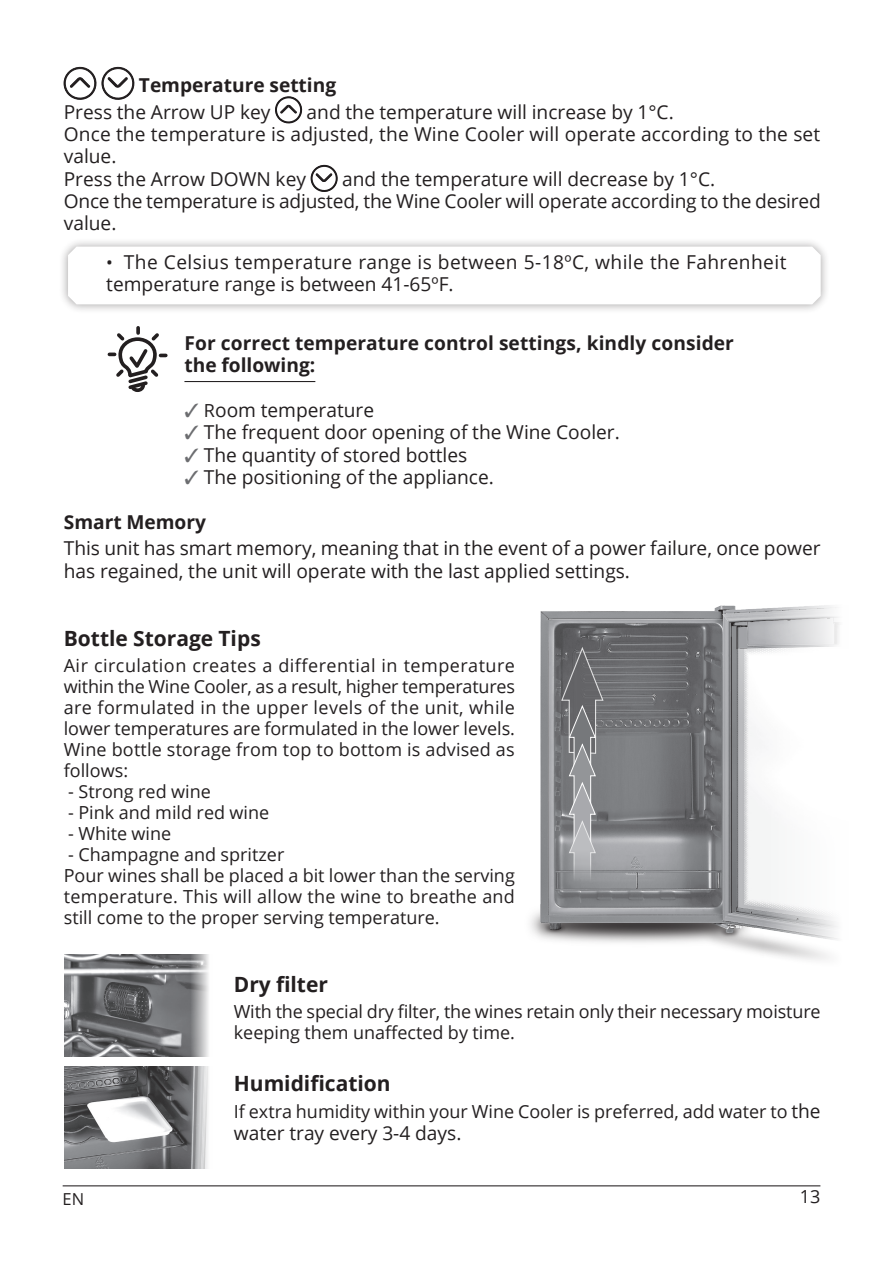
<style>
.page{position:relative;width:893px;height:1263px;background:#fff}
.page>*{position:absolute;margin:0;border:0;box-sizing:border-box;transform-origin:0 0}
.t1{font:700 21px "Open Sans";color:#231f20}
.t2{font:19.2px/22.4px "Open Sans";color:#231f20}
.t3{font:19.2px/22.4px "Open Sans";letter-spacing:.02em;color:#231f20}
.t4{font:700 19.2px/22.4px "Open Sans";letter-spacing:.005em;color:#231f20}
.t5{font:18px/21px "Open Sans";color:#231f20}
.t6{font:16.5px "Open Sans";color:#231f20}
.s1{font-size:18px}
.s2{color:#6c6d70}
.s3{font-size:19.2px}
</style>
<div class="page">
<hr style="left:63px;top:1185px;width:757px;height:1px;background:#231f20">
<svg style="left:64px;top:67px;width:71px;height:33px"></svg>
<svg style="left:275px;top:96px;width:28px;height:28px"></svg>
<svg style="left:311px;top:165px;width:27px;height:27px"></svg>
<div style="left:59px;top:238px;width:771px;height:76px;background:#231f20;opacity:.4"></div>
<svg style="left:68px;top:247px;width:753px;height:57px"></svg>
<svg style="left:109px;top:328px;width:57px;height:64px"></svg>
<hr style="left:184px;top:381px;width:131px;height:1px;background:#231f20">
<img style="left:530px;top:605px;width:309px;height:355px">
<svg style="left:560px;top:645px;width:44px;height:240px;background:#87888b"></svg>
<img style="left:65px;top:954px;width:144px;height:102px">
<img style="left:65px;top:1066px;width:144px;height:103px">
<p class="t4" style="left:139px;top:73px;width:199px">Temperature setting</p>
<p class="t2" style="left:64px;top:100px;width:208px">Press the Arrow UP key</p>
<p class="t2" style="left:64px;top:100px;width:758px;text-indent:243px">and the temperature will increase by 1°C.<br>Once the temperature is adjusted, the Wine Cooler will operate according to the set value.<br>Press the Arrow DOWN key</p>
<p class="t2" style="left:64px;top:167px;width:759px;text-indent:278px">and the temperature will decrease by 1°C.<br>Once the temperature is adjusted, the Wine Cooler will operate according to the desired value.</p>
<p class="t3" style="left:106px;top:250px;width:682px"><span class="s1">•</span> The Celsius temperature range is between 5-18ºC, while the Fahrenheit temperature range is between 41-65ºF.</p>
<p class="t4" style="left:184px;top:331px;width:551px">For correct temperature control settings, kindly consider the following:</p>
<p class="t2" style="left:184px;top:398px;width:191px"><span class="s2">✓</span> <span class="s1">R</span>oom temperature</p>
<p class="t2" style="left:184px;top:421px;width:437px"><span class="s2">✓</span> The frequent door opening of the Wine Cooler.</p>
<p class="t2" style="left:184px;top:443px;width:284px"><span class="s2">✓</span> The quantity of stored bottles</p>
<p class="t2" style="left:184px;top:465px;width:311px"><span class="s2">✓</span> The positioning of the appliance.</p>
<p class="t4" style="left:64px;top:510px;width:144px">Smart Memory</p>
<p class="t2" style="left:64px;top:537px;width:758px">This unit has smart memory, meaning that in the event of a power failure, once power has regained, the unit will operate with the last applied settings.</p>
<p class="t1" style="left:64px;top:624px;width:198px">Bottle Storage Tips</p>
<p class="t5" style="left:64px;top:654px;width:453px;text-align:justify">Air circulation creates a differential in temperature within the Wine Cooler, as a result, higher temperatures are formulated in the upper levels of the unit, while lower temperatures are formulated in the lower levels.<br>Wine bottle storage from top to bottom is advised as follows:</p>
<p class="t5" style="left:68px;top:780px;width:144px">- Strong red wine</p>
<p class="t5" style="left:68px;top:801px;width:203px">- Pink and mild red wine</p>
<p class="t5" style="left:68px;top:822px;width:105px">- White wine</p>
<p class="t5" style="left:64px;top:843px;width:453px">- Champagne and spritzer<br>Pour wines shall be placed a bit lower than the serving temperature. This will allow the wine to breathe and still come to the proper serving temperature.</p>
<p class="t1" style="left:234px;top:970px;width:96px">Dry filter</p>
<p class="t5" style="left:234px;top:1000px;width:588px">With the special dry filter, the wines retain only their necessary moisture keeping them unaffected by time.</p>
<p class="t1" style="left:234px;top:1068px;width:158px">Humidification</p>
<p class="t5" style="left:234px;top:1100px;width:588px">If extra humidity within your Wine Cooler is preferred, add water to <span class="s3">the</span></p>
<p class="t2" style="left:234px;top:1121px;width:229px">water tray every 3-4 days.</p>
<p class="t6" style="left:63px;top:1187px;width:23px">EN</p>
<p class="t5" style="left:800px;top:1185px;width:22px">13</p>
</div>
